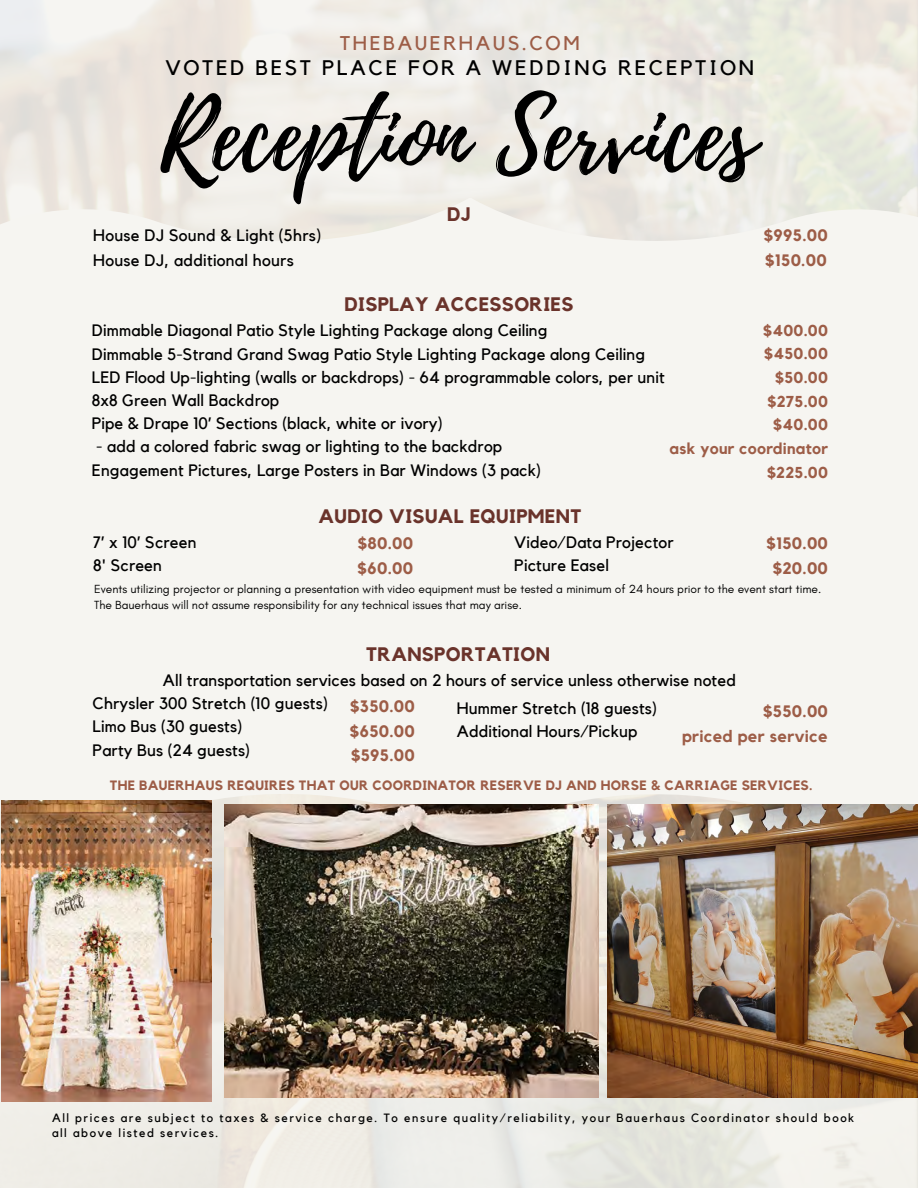
<style>
.page{position:relative;width:918px;height:1188px;background:#fff}
.page>*{position:absolute;margin:0;border:0;box-sizing:border-box;transform-origin:0 0}
.t1{font:96px "Playlist Script";color:#000}
.t2{font:21px "Kollektif";letter-spacing:.13em;color:#000}
.t3{font:19.8px "Kollektif";letter-spacing:.13em;color:#9d5d47}
.t4{font:700 19.5px "Kollektif";letter-spacing:.02em;color:#6a332b}
.t5{font:16.5px/23.2px "Kollektif";letter-spacing:.01em;color:#000}
.t6{font:700 16.5px/24.8px "Kollektif";letter-spacing:.02em;color:#9d5d47}
.t7{font:700 15.75px/23.5px "Kollektif";letter-spacing:.02em;color:#9d5d47;text-align:right}
.t8{font:700 13.5px "Kollektif";letter-spacing:.02em;color:#9d5d47}
.t9{font:12px/16px "Glacial Indifference";color:#000}
.t10{font:12px/14.1px "Kollektif";letter-spacing:.13em;color:#000}
</style>
<div class="page">
<img style="left:0;top:0;width:918px;height:1188px">
<div style="left:0;top:198px;width:918px;height:638px;background:#f6f5f1"></div>
<img style="left:607px;top:804px;width:311px;height:294px">
<img style="left:1px;top:801px;width:211px;height:300px">
<img style="left:224px;top:804px;width:375px;height:294px">
<h5 class="t3" style="left:340px;top:34px;width:241px">THEBAUERHAUS.COM</h5>
<h5 class="t2" style="left:165px;top:58px;width:590px">VOTED BEST PLACE FOR A WEDDING RECEPTION</h5>
<h4 class="t1" style="left:161px;top:68px;width:597px">Reception Services</h4>
<h6 class="t5" style="left:93px;top:224px;width:230px;line-height:24.8px">House DJ Sound &amp; Light (5hrs)<br>House DJ, additional hours</h6>
<p class="t6" style="left:764px;top:224px;width:65px">$995.00 $150.00</p>
<h4 class="t4" style="left:447px;top:205px;width:25px">DJ</h4>
<h2 class="t4" style="left:344px;top:296px;width:231px">DISPLAY ACCESSORIES</h2>
<h4 class="t7" style="left:670px;top:319px;width:160px">$400.00<br>$450.00<br>$50.00<br>$275.00<br>$40.00<br>ask your coordinator $225.00</h4>
<h5 class="t5" style="left:92px;top:320px;width:574px">Dimmable Diagonal Patio Style Lighting Package along Ceiling<br>Dimmable 5-Strand Grand Swag Patio Style Lighting Package along Ceiling LED Flood Up-lighting (walls or backdrops) - 64 programmable colors, per unit 8x8 Green Wall Backdrop<br>Pipe &amp; Drape 10’ Sections (black, white or ivory)</h5>
<h5 class="t5" style="left:92px;top:436px;width:451px">- add a colored fabric swag or lighting to the backdrop<br>Engagement Pictures, Large Posters in Bar Windows (3 pack)</h5>
<h5 class="t4" style="left:319px;top:507px;width:264px">AUDIO VISUAL EQUIPMENT</h5>
<p class="t5" style="left:514px;top:531px;width:161px">Video/Data Projector<br>Picture Easel</p>
<p class="t6" style="left:766px;top:532px;width:63px;text-align:center">$150.00 $20.00</p>
<p class="t9" style="left:94px;top:580px;width:729px">Events utilizing projector or planning a presentation with video equipment must be tested a minimum of 24 hours prior to the event start time.<br>The Bauerhaus will not assume responsibility for any technical issues that may arise.</p>
<h2 class="t5" style="left:93px;top:531px;width:105px">7’ x 10’ Screen<br>8' Screen</h2>
<h4 class="t6" style="left:357px;top:532px;width:57px">$80.00 $60.00</h4>
<h5 class="t4" style="left:366px;top:646px;width:185px">TRANSPORTATION</h5>
<h4 class="t5" style="left:163px;top:669px;width:574px">All transportation services based on 2 hours of service unless otherwise noted</h4>
<p class="t5" style="left:93px;top:692px;width:237px">Chrysler 300 Stretch (10 guests)<br>Limo Bus (30 guests)<br>Party Bus (24 guests)</p>
<h2 class="t6" style="left:350px;top:695px;width:67px;text-align:justify">$350.00 $650.00 $595.00</h2>
<h5 class="t5" style="left:457px;top:697px;width:202px">Hummer Stretch (18 guests)<br>Additional Hours/Pickup</h5>
<h5 class="t6" style="left:682px;top:699px;width:147px;text-align:right">$550.00<br>priced per service</h5>
<h4 class="t8" style="left:110px;top:779px;width:704px">THE BAUERHAUS REQUIRES THAT OUR COORDINATOR RESERVE DJ AND HORSE &amp; CARRIAGE SERVICES.</h4>
<h5 class="t10" style="left:52px;top:1112px;width:804px">All prices are subject to taxes &amp; service charge. To ensure quality/reliability, your Bauerhaus Coordinator should book all above listed services.</h5>
</div>
